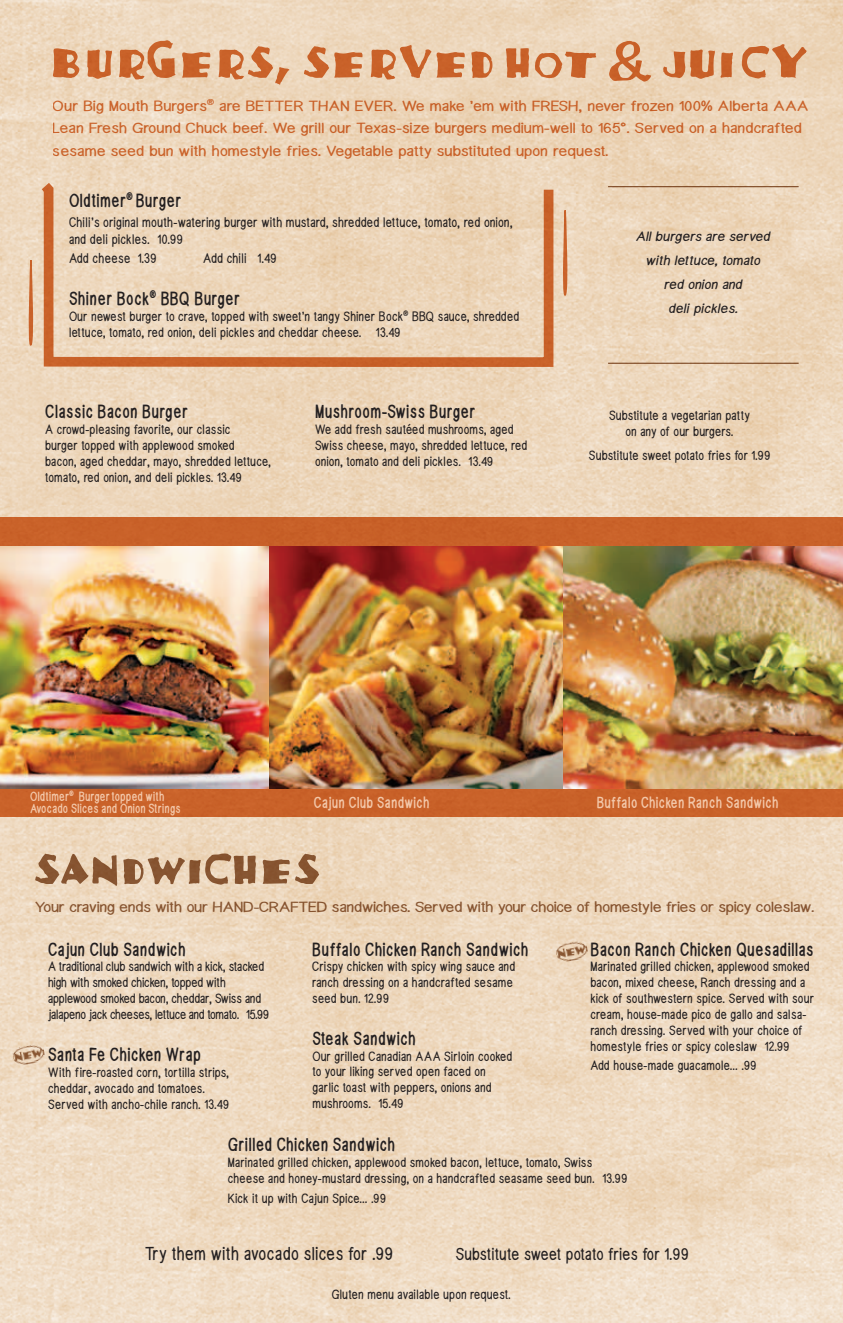
<style>
.page{position:relative;width:843px;height:1323px;background:#fff}
.page>*{position:absolute;margin:0;border:0;box-sizing:border-box;transform-origin:0 0}
.t1{font:800 extra-condensed 21.45px "Write";letter-spacing:.015em;color:#231f20}
.t2{font:700 condensed 21px "Write";letter-spacing:.015em;color:#231f20}
.t3{font:700 condensed 19.5px "Write";color:#231f20}
.t4{font:800 extra-condensed 18px "Write";letter-spacing:.015em;color:#f3c8aa}
.t5{font:16.5px/22.5px "Write Bold Semi Expd";letter-spacing:.015em;color:#d4611d}
.t6{font:16.5px "Write Bold Semi Expd";letter-spacing:-.005em;color:#824f28}
.t7{font:700 condensed 15.6px/16.8px "Write";letter-spacing:.015em;color:#231f20}
.t8{font:700 condensed 15.15px/15.9px "Write";letter-spacing:.01em;color:#231f20}
.t9{font:italic 700 15.15px/24px "Write";letter-spacing:.015em;color:#231f20;text-align:center}
.t10{font:800 extra-condensed 15px/12px "Write";letter-spacing:.005em;color:#f3c8aa}
</style>
<div class="page">
<img style="left:0;top:0;width:842px;height:1323px">
<svg style="left:53px;top:48px;width:26px;height:30px"></svg>
<svg style="left:87px;top:50px;width:25px;height:29px"></svg>
<svg style="left:119px;top:40px;width:56px;height:39px"></svg>
<svg style="left:182px;top:52px;width:28px;height:26px"></svg>
<svg style="left:218px;top:46px;width:71px;height:39px"></svg>
<svg style="left:304px;top:46px;width:58px;height:32px"></svg>
<svg style="left:371px;top:45px;width:93px;height:34px"></svg>
<svg style="left:471px;top:51px;width:21px;height:27px"></svg>
<svg style="left:506px;top:48px;width:23px;height:30px"></svg>
<svg style="left:535px;top:52px;width:61px;height:26px"></svg>
<svg style="left:663px;top:50px;width:51px;height:29px"></svg>
<svg style="left:720px;top:53px;width:13px;height:25px"></svg>
<svg style="left:741px;top:44px;width:65px;height:35px"></svg>
<svg style="left:609px;top:41px;width:42px;height:41px"></svg>
<div style="left:0;top:517px;width:842px;height:300px;background:#c96129"></div>
<hr style="left:608px;top:186px;width:190px;height:1px;background:#824f28">
<hr style="left:608px;top:363px;width:190px;height:1px;background:#824f28">
<svg style="left:27px;top:259px;width:7px;height:88px"></svg>
<svg style="left:561px;top:209px;width:7px;height:88px"></svg>
<svg style="left:40px;top:181px;width:515px;height:187px"></svg>
<img style="left:12px;top:1043px;width:34px;height:23px">
<svg style="left:35px;top:854px;width:82px;height:32px"></svg>
<svg style="left:123px;top:854px;width:133px;height:31px"></svg>
<svg style="left:262px;top:854px;width:57px;height:30px"></svg>
<img style="left:555px;top:940px;width:34px;height:23px">
<img style="left:0;top:546px;width:842px;height:242px">
<p class="t5" style="left:53px;top:95px;width:756px">Our Big Mouth Burgers<sup>®</sup> are BETTER THAN EVER. We make ’em with FRESH, never frozen 100% Alberta AAA<br>Lean Fresh Ground Chuck beef. We grill our Texas-size burgers medium-well to 165°. Served on a handcrafted sesame seed bun with homestyle fries. Vegetable patty substituted upon request.</p>
<h1 class="t1" style="left:69px;top:188px;width:114px">Oldtimer<sup>®</sup> Burger</h1>
<p class="t7" style="left:69px;top:214px;width:445px">Chili’s original mouth-watering burger with mustard, shredded lettuce, tomato, red onion, and deli pickles. 10.99</p>
<p class="t7" style="left:69px;top:250px;width:89px">Add cheese 1.39</p>
<p class="t7" style="left:203px;top:250px;width:75px">Add chili 1.49</p>
<h1 class="t1" style="left:69px;top:286px;width:172px">Shiner Bock<sup>®</sup> BBQ Burger</h1>
<p class="t8" style="left:69px;top:309px;width:451px">Our newest burger to crave, topped with sweet’n tangy Shiner Bock<sup>®</sup> BBQ sauce, shredded lettuce, tomato, red onion, deli pickles and cheddar cheese. 13.49</p>
<h1 class="t1" style="left:45px;top:399px;width:144px">Classic Bacon Burger</h1>
<p class="t8" style="left:45px;top:422px;width:227px">A crowd-pleasing favorite, our classic<br>burger topped with applewood smoked<br>bacon, aged cheddar, mayo, shredded lettuce, tomato, red onion, and deli pickles. 13.49</p>
<h1 class="t1" style="left:315px;top:399px;width:161px">Mushroom-Swiss Burger</h1>
<p class="t8" style="left:315px;top:422px;width:214px">We add fresh sautéed mushrooms, aged<br>Swiss cheese, mayo, shredded lettuce, red onion, tomato and deli pickles. 13.49</p>
<p class="t9" style="left:636px;top:225px;width:135px">All burgers are served with lettuce, tomato red onion and<br>deli pickles.</p>
<p class="t8" style="left:609px;top:408px;width:142px;text-align:center">Substitute a vegetarian patty on any of our burgers.</p>
<p class="t8" style="left:589px;top:447px;width:183px">Substitute sweet potato fries for 1.99</p>
<p class="t10" style="left:30px;top:790px;width:152px">Oldtimer<sup>®</sup> Burgertopped with<br>Avocado Slices and Onion Strings</p>
<p class="t4" style="left:314px;top:792px;width:117px">Cajun Club Sandwich</p>
<p class="t4" style="left:596px;top:792px;width:183px">Buffalo Chicken Ranch Sandwich</p>
<p class="t6" style="left:35px;top:898px;width:780px">Your craving ends with our HAND-CRAFTED sandwiches. Served with your choice of homestyle fries or spicy coleslaw.</p>
<h1 class="t1" style="left:590px;top:937px;width:224px">Bacon Ranch Chicken Quesadillas</h1>
<p class="t8" style="left:590px;top:959px;width:225px">Marinated grilled chicken, applewood smoked bacon, mixed cheese, Ranch dressing and a kick of southwestern spice. Served with sour cream, house-made pico de gallo and salsa&shy;ranch dressing. Served with your choice of homestyle fries or spicy coleslaw 12.99</p>
<p class="t8" style="left:590px;top:1058px;width:167px">Add house-made guacamole... .99</p>
<h1 class="t1" style="left:48px;top:937px;width:139px">Cajun Club Sandwich</h1>
<p class="t8" style="left:48px;top:959px;width:222px">A traditional club sandwich with a kick, stacked high with smoked chicken, topped with applewood smoked bacon, cheddar, Swiss and jalapeno jack cheeses, lettuce and tomato. 15.99</p>
<h1 class="t1" style="left:48px;top:1042px;width:155px">Santa Fe Chicken Wrap</h1>
<p class="t8" style="left:48px;top:1064px;width:182px">With fire-roasted corn, tortilla strips, cheddar, avocado and tomatoes.<br>Served with ancho-chile ranch. 13.49</p>
<h1 class="t1" style="left:312px;top:937px;width:218px">Buffalo Chicken Ranch Sandwich</h1>
<p class="t8" style="left:312px;top:959px;width:204px">Crispy chicken with spicy wing sauce and ranch dressing on a handcrafted sesame seed bun. 12.99</p>
<h1 class="t1" style="left:312px;top:1026px;width:105px">Steak Sandwich</h1>
<p class="t8" style="left:312px;top:1048px;width:201px">Our grilled Canadian AAA Sirloin cooked to your liking served open faced on garlic toast with peppers, onions and mushrooms. 15.49</p>
<h1 class="t1" style="left:228px;top:1132px;width:169px">Grilled Chicken Sandwich</h1>
<p class="t8" style="left:228px;top:1155px;width:401px">Marinated grilled chicken, applewood smoked bacon, lettuce, tomato, Swiss cheese and honey-mustard dressing, on a handcrafted seasame seed bun. 13.99</p>
<p class="t8" style="left:228px;top:1190px;width:160px">Kick it up with Cajun Spice... .99</p>
<h2 class="t2" style="left:145px;top:1242px;width:249px">Try them with avocado slices for .99</h2>
<p class="t3" style="left:455px;top:1244px;width:234px">Substitute sweet potato fries for 1.99</p>
<p class="t8" style="left:332px;top:1286px;width:181px">Gluten menu available upon request.</p>
</div>
